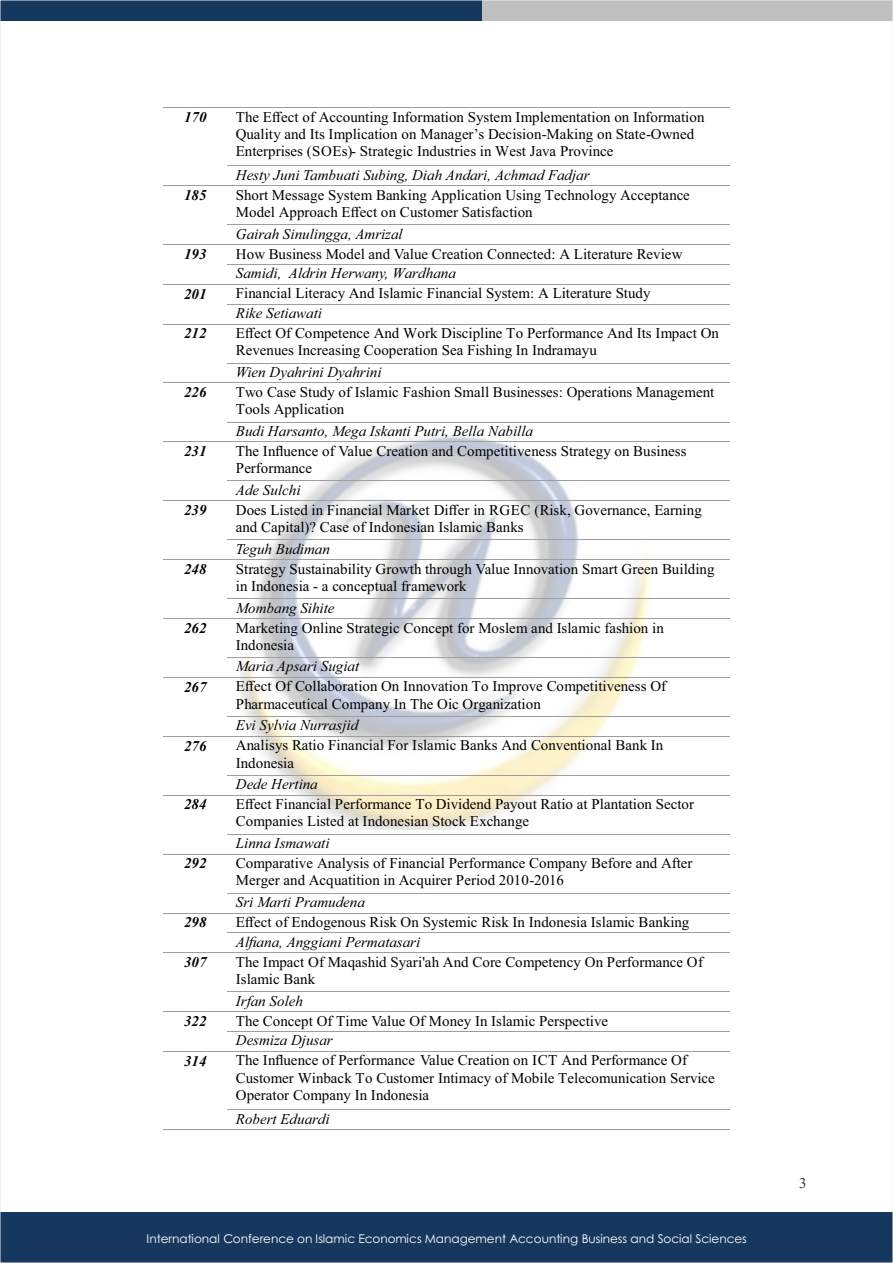
<style>
.page{position:relative;width:893px;height:1263px;background:#fff}
.page>*{position:absolute;margin:0;border:0;box-sizing:border-box;transform-origin:0 0}
.t1{font:15px/17.2px "Times New Roman";color:#000}
.t2{font:italic 15px "Times New Roman";color:#000}
.t3{font:italic 700 15px "Times New Roman";letter-spacing:.005em;color:#000}
.t4{font:15px "Times New Roman";color:#332b2b}
.t5{font:12px "Century Gothic";color:#fff}
</style>
<div class="page">
<img style="left:241px;top:436px;width:411px;height:393px">
<div style="left:0;top:0;width:482px;height:20px;background:#17385e"></div>
<div style="left:482px;top:0;width:411px;height:20px;background:#bfbfbf"></div>
<div style="left:0;top:1212px;width:893px;height:51px;background:#17385e"></div>
<hr style="left:163px;top:107px;width:65px;height:1px;background:#9e9ea1">
<hr style="left:228px;top:107px;width:502px;height:1px;background:#9e9ea1">
<hr style="left:228px;top:165px;width:502px;height:1px;background:#9e9ea1">
<hr style="left:163px;top:185px;width:65px;height:1px;background:#9e9ea1">
<hr style="left:228px;top:185px;width:502px;height:1px;background:#9e9ea1">
<hr style="left:228px;top:224px;width:502px;height:1px;background:#9e9ea1">
<hr style="left:163px;top:244px;width:65px;height:1px;background:#9e9ea1">
<hr style="left:228px;top:244px;width:502px;height:1px;background:#9e9ea1">
<hr style="left:228px;top:264px;width:502px;height:1px;background:#9e9ea1">
<hr style="left:163px;top:284px;width:65px;height:1px;background:#9e9ea1">
<hr style="left:228px;top:284px;width:502px;height:1px;background:#9e9ea1">
<hr style="left:228px;top:304px;width:502px;height:1px;background:#9e9ea1">
<hr style="left:163px;top:324px;width:65px;height:1px;background:#9e9ea1">
<hr style="left:228px;top:324px;width:502px;height:1px;background:#9e9ea1">
<hr style="left:228px;top:363px;width:502px;height:1px;background:#9e9ea1">
<hr style="left:163px;top:383px;width:65px;height:1px;background:#9e9ea1">
<hr style="left:228px;top:383px;width:502px;height:1px;background:#9e9ea1">
<hr style="left:228px;top:422px;width:502px;height:1px;background:#9e9ea1">
<hr style="left:163px;top:441px;width:65px;height:1px;background:#9e9ea1">
<hr style="left:228px;top:441px;width:502px;height:1px;background:#9e9ea1">
<hr style="left:228px;top:481px;width:502px;height:1px;background:#9e9ea1">
<hr style="left:163px;top:500px;width:65px;height:1px;background:#9e9ea1">
<hr style="left:228px;top:500px;width:502px;height:1px;background:#9e9ea1">
<hr style="left:228px;top:539px;width:502px;height:1px;background:#9e9ea1">
<hr style="left:163px;top:559px;width:65px;height:1px;background:#9e9ea1">
<hr style="left:228px;top:559px;width:502px;height:1px;background:#9e9ea1">
<hr style="left:228px;top:598px;width:502px;height:1px;background:#9e9ea1">
<hr style="left:163px;top:618px;width:65px;height:1px;background:#9e9ea1">
<hr style="left:228px;top:618px;width:502px;height:1px;background:#9e9ea1">
<hr style="left:228px;top:657px;width:502px;height:1px;background:#9e9ea1">
<hr style="left:163px;top:677px;width:65px;height:1px;background:#9e9ea1">
<hr style="left:228px;top:677px;width:502px;height:1px;background:#9e9ea1">
<hr style="left:228px;top:716px;width:502px;height:1px;background:#9e9ea1">
<hr style="left:163px;top:736px;width:65px;height:1px;background:#9e9ea1">
<hr style="left:228px;top:736px;width:502px;height:1px;background:#9e9ea1">
<hr style="left:228px;top:775px;width:502px;height:1px;background:#9e9ea1">
<hr style="left:163px;top:795px;width:65px;height:1px;background:#9e9ea1">
<hr style="left:228px;top:795px;width:502px;height:1px;background:#9e9ea1">
<hr style="left:228px;top:834px;width:502px;height:1px;background:#9e9ea1">
<hr style="left:163px;top:854px;width:65px;height:1px;background:#9e9ea1">
<hr style="left:228px;top:854px;width:502px;height:1px;background:#9e9ea1">
<hr style="left:228px;top:893px;width:502px;height:1px;background:#9e9ea1">
<hr style="left:163px;top:913px;width:65px;height:1px;background:#9e9ea1">
<hr style="left:228px;top:913px;width:502px;height:1px;background:#9e9ea1">
<hr style="left:228px;top:932px;width:502px;height:1px;background:#9e9ea1">
<hr style="left:163px;top:952px;width:65px;height:1px;background:#9e9ea1">
<hr style="left:228px;top:952px;width:502px;height:1px;background:#9e9ea1">
<hr style="left:228px;top:991px;width:502px;height:1px;background:#9e9ea1">
<hr style="left:163px;top:1011px;width:65px;height:1px;background:#9e9ea1">
<hr style="left:228px;top:1011px;width:502px;height:1px;background:#9e9ea1">
<hr style="left:228px;top:1031px;width:502px;height:1px;background:#9e9ea1">
<hr style="left:163px;top:1051px;width:65px;height:1px;background:#9e9ea1">
<hr style="left:228px;top:1051px;width:502px;height:1px;background:#9e9ea1">
<hr style="left:228px;top:1109px;width:502px;height:1px;background:#9e9ea1">
<hr style="left:163px;top:1129px;width:65px;height:1px;background:#9e9ea1">
<hr style="left:228px;top:1129px;width:502px;height:1px;background:#9e9ea1">
<p class="t3" style="left:184px;top:112px;width:24px">170</p>
<p class="t1" style="left:236px;top:109px;width:470px">The Effect of Accounting Information System Implementation on Information<br>Quality and Its Implication on Manager’s Decision-Making on State-Owned<br>Enterprises (SOEs)- Strategic Industries in West Java Province</p>
<p class="t2" style="left:236px;top:169px;width:355px">Hesty Juni Tambuati Subing, Diah Andari, Achmad Fadjar</p>
<p class="t3" style="left:184px;top:190px;width:24px">185</p>
<p class="t1" style="left:236px;top:188px;width:456px">Short Message System Banking Application Using Technology Acceptance<br>Model Approach Effect on Customer Satisfaction</p>
<p class="t2" style="left:236px;top:228px;width:168px">Gairah Sinulingga, Amrizal</p>
<p class="t3" style="left:184px;top:249px;width:24px">193</p>
<p class="t1" style="left:236px;top:246px;width:448px">How Business Model and Value Creation Connected: A Literature Review</p>
<p class="t2" style="left:236px;top:268px;width:221px">Samidi, Aldrin Herwany, Wardhana</p>
<p class="t3" style="left:184px;top:288px;width:24px">201</p>
<p class="t1" style="left:236px;top:286px;width:416px">Financial Literacy And Islamic Financial System: A Literature Study</p>
<p class="t2" style="left:236px;top:308px;width:88px">Rike Setiawati</p>
<p class="t3" style="left:184px;top:328px;width:24px">212</p>
<p class="t1" style="left:236px;top:326px;width:485px">Effect Of Competence And Work Discipline To Performance And Its Impact On<br>Revenues Increasing Cooperation Sea Fishing In Indramayu</p>
<p class="t2" style="left:236px;top:367px;width:147px">Wien Dyahrini Dyahrini</p>
<p class="t3" style="left:184px;top:387px;width:24px">226</p>
<p class="t1" style="left:236px;top:385px;width:480px">Two Case Study of Islamic Fashion Small Businesses: Operations Management<br>Tools Application</p>
<p class="t2" style="left:236px;top:425px;width:299px">Budi Harsanto, Mega Iskanti Putri, Bella Nabilla</p>
<p class="t3" style="left:184px;top:446px;width:24px">231</p>
<p class="t1" style="left:236px;top:443px;width:452px">The Influence of Value Creation and Competitiveness Strategy on Business<br>Performance</p>
<p class="t2" style="left:236px;top:484px;width:66px">Ade Sulchi</p>
<p class="t3" style="left:184px;top:505px;width:24px">239</p>
<p class="t1" style="left:236px;top:503px;width:468px">Does Listed in Financial Market Differ in RGEC (Risk, Governance, Earning and Capital)? Case of Indonesian Islamic Banks</p>
<p class="t2" style="left:236px;top:543px;width:95px">Teguh Budiman</p>
<p class="t3" style="left:184px;top:564px;width:24px">248</p>
<p class="t1" style="left:236px;top:561px;width:480px">Strategy Sustainability Growth through Value Innovation Smart Green Building in Indonesia - a conceptual framework</p>
<p class="t2" style="left:236px;top:602px;width:100px">Mombang Sihite</p>
<p class="t3" style="left:184px;top:623px;width:24px">262</p>
<p class="t1" style="left:236px;top:620px;width:429px">Marketing Online Strategic Concept for Moslem and Islamic fashion in<br>Indonesia</p>
<p class="t2" style="left:236px;top:661px;width:125px">Maria Apsari Sugiat</p>
<p class="t3" style="left:184px;top:682px;width:24px">267</p>
<p class="t1" style="left:236px;top:679px;width:432px">Effect Of Collaboration On Innovation To Improve Competitiveness Of<br>Pharmaceutical Company In The Oic Organization</p>
<p class="t2" style="left:236px;top:720px;width:124px">Evi Sylvia Nurrasjid</p>
<p class="t3" style="left:184px;top:740px;width:24px">276</p>
<p class="t1" style="left:236px;top:738px;width:429px">Analisys Ratio Financial For Islamic Banks And Conventional Bank In<br>Indonesia</p>
<p class="t2" style="left:236px;top:779px;width:83px">Dede Hertina</p>
<p class="t3" style="left:184px;top:799px;width:24px">284</p>
<p class="t1" style="left:236px;top:797px;width:460px">Effect Financial Performance To Dividend Payout Ratio at Plantation Sector<br>Companies Listed at Indonesian Stock Exchange</p>
<p class="t2" style="left:236px;top:838px;width:95px">Linna Ismawati</p>
<p class="t3" style="left:184px;top:858px;width:24px">292</p>
<p class="t1" style="left:236px;top:856px;width:458px">Comparative Analysis of Financial Performance Company Before and After<br>Merger and Acquatition in Acquirer Period 2010-2016</p>
<p class="t2" style="left:236px;top:897px;width:131px">Sri Marti Pramudena</p>
<p class="t3" style="left:184px;top:917px;width:24px">298</p>
<p class="t1" style="left:236px;top:915px;width:455px">Effect of Endogenous Risk On Systemic Risk In Indonesia Islamic Banking</p>
<p class="t2" style="left:236px;top:936px;width:186px">Alfiana, Anggiani Permatasari</p>
<p class="t3" style="left:184px;top:957px;width:24px">307</p>
<p class="t1" style="left:236px;top:954px;width:469px">The Impact Of Maqashid Syari'ah And Core Competency On Performance Of<br>Islamic Bank</p>
<p class="t2" style="left:236px;top:995px;width:69px">Irfan Soleh</p>
<p class="t3" style="left:184px;top:1016px;width:24px">322</p>
<p class="t1" style="left:236px;top:1013px;width:374px">The Concept Of Time Value Of Money In Islamic Perspective</p>
<p class="t2" style="left:236px;top:1035px;width:98px">Desmiza Djusar</p>
<p class="t3" style="left:184px;top:1055px;width:24px">314</p>
<p class="t1" style="left:236px;top:1053px;width:480px">The Influence of Performance Value Creation on ICT And Performance Of<br>Customer Winback To Customer Intimacy of Mobile Telecomunication Service<br>Operator Company In Indonesia</p>
<p class="t2" style="left:236px;top:1113px;width:95px">Robert Eduardi</p>
<p class="t5" style="left:146px;top:1233px;width:602px">International Conference on Islamic Economics Management Accounting Business and Social Sciences</p>
<p class="t4" style="left:799px;top:1177px;width:9px">3</p>
</div>
